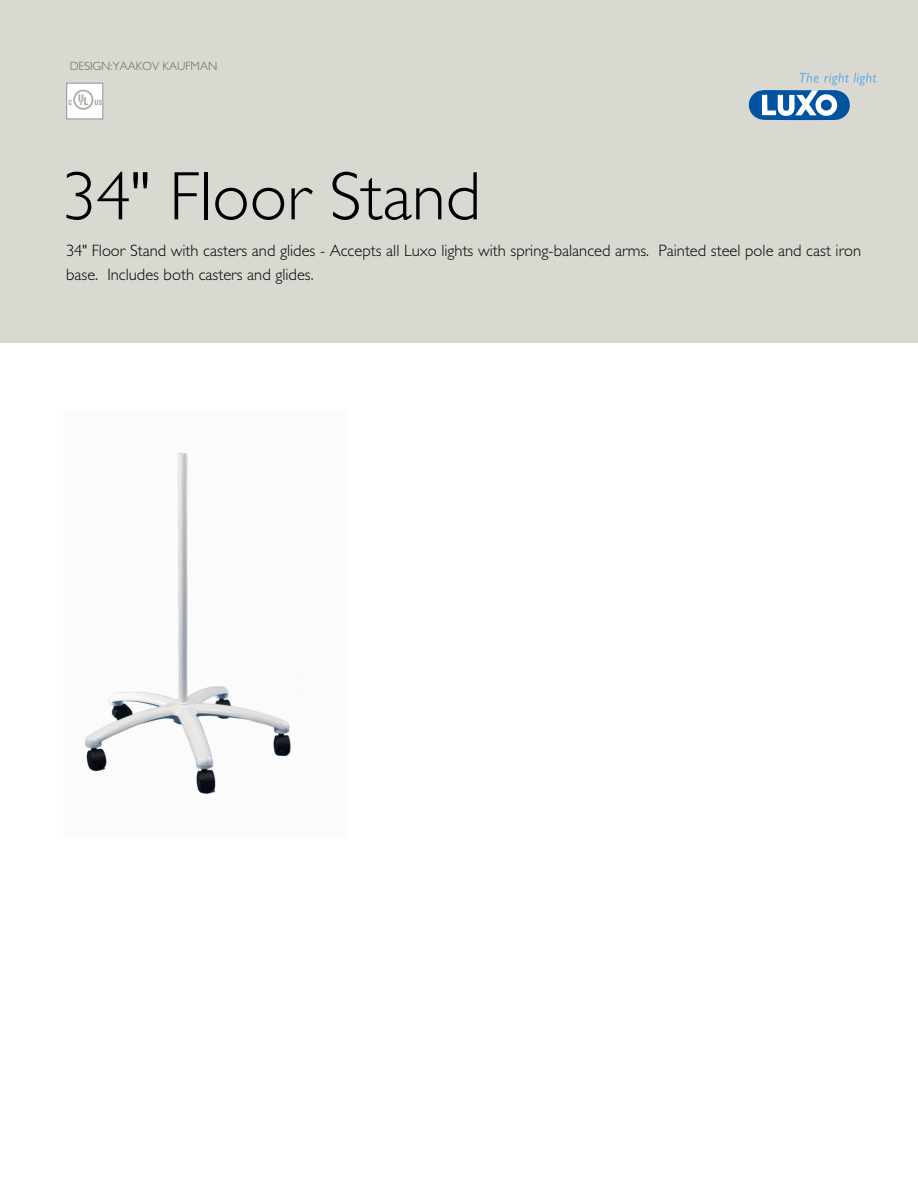
<style>
.page{position:relative;width:918px;height:1188px;background:#fff}
.page>*{position:absolute;margin:0;border:0;box-sizing:border-box;transform-origin:0 0}
.t1{font:300 69px "Gill Alt One";color:#000}
.t2{font:300 16.5px/24px "Gill Alt One";color:#000}
.t3{font:300 12px "Gill Alt One";color:#656661}
</style>
<div class="page">
<div style="left:0;top:0;width:918px;height:342px;background:#d9d9d2"></div>
<svg style="left:748px;top:73px;width:128px;height:47px"></svg>
<img style="left:85px;top:453px;width:220px;height:341px">
<svg style="left:67px;top:83px;width:36px;height:36px"></svg>
<p class="t3" style="left:70px;top:62px;width:149px">DESIGN:YAAKOV KAUFMAN</p>
<h1 class="t1" style="left:62px;top:172px;width:421px">34" Floor Stand</h1>
<p class="t2" style="left:66px;top:241px;width:797px">34" Floor Stand with casters and glides - Accepts all Luxo lights with spring-balanced arms. Painted steel pole and cast iron base. Includes both casters and glides.</p>
</div>
